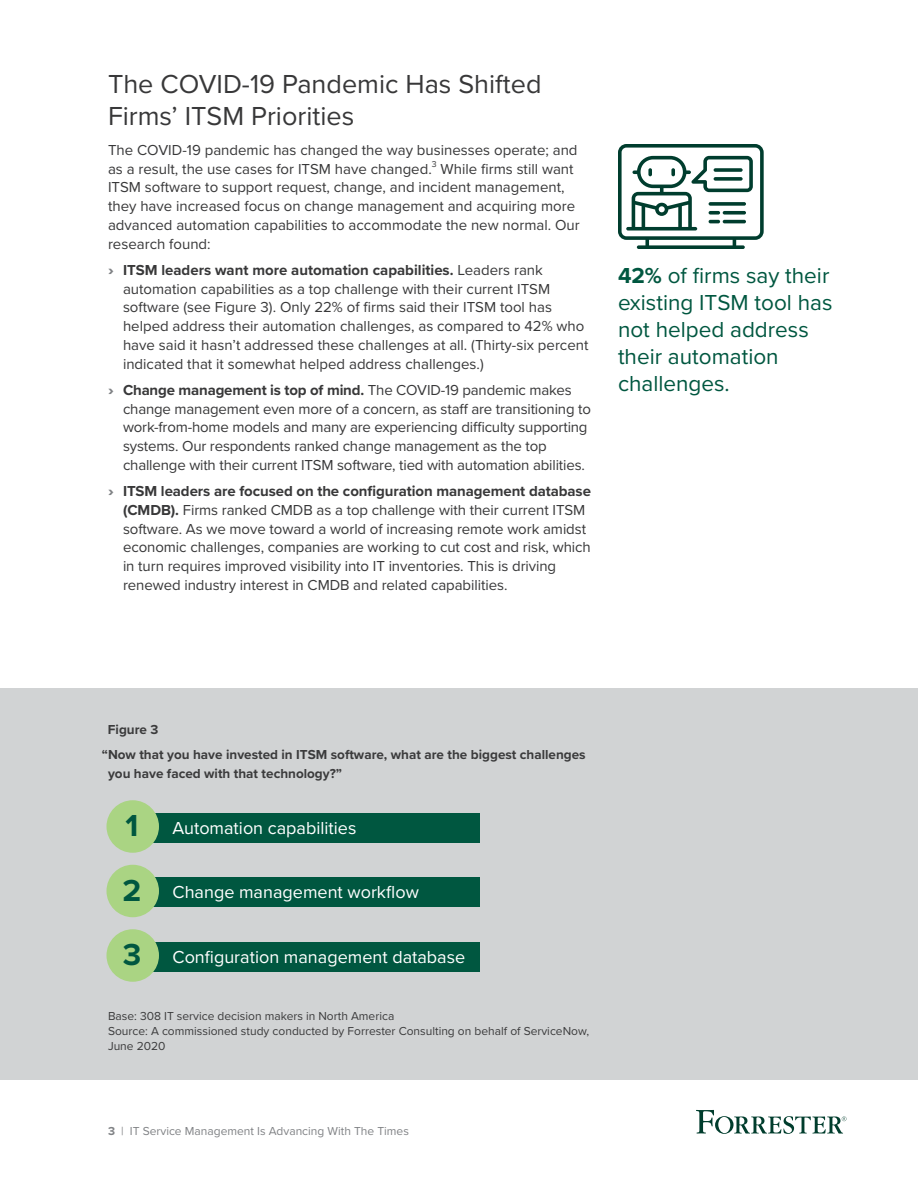
<style>
.page{position:relative;width:918px;height:1188px;background:#fff}
.page>*{position:absolute;margin:0;border:0;box-sizing:border-box;transform-origin:0 0}
.t1{font:27px/31.5px "Proxima Nova";color:#383839}
.t2{font:22.5px/27px "Proxima Nova";color:#005740}
.t3{font:18px "Proxima Nova";color:#fff}
.t4{font:15px/18.8px "Proxima Nova";color:#383839}
.t5{font:700 13.5px/25.5px "Proxima Nova";color:#3b3b3c}
.t6{font:12px/15px "Proxima Nova";color:#3b3b3c}
.t7{font:12px "Proxima Nova";color:#808285}
.s1{font-weight:900;color:#808285}
.s2{font-weight:700}
.s3{font-weight:700;font-size:31.5px;color:#005740}
</style>
<div class="page">
<svg style="left:696px;top:1110px;width:150px;height:24px"></svg>
<svg style="left:618px;top:144px;width:146px;height:105px"></svg>
<div style="left:0;top:688px;width:918px;height:392px;background:#d1d3d4"></div>
<div style="left:132px;top:942px;width:348px;height:30px;background:#005740"></div>
<div style="left:106px;top:929px;width:53px;height:53px;background:#aad483;border-radius:50%"></div>
<div style="left:132px;top:878px;width:348px;height:30px;background:#005740"></div>
<div style="left:106px;top:865px;width:53px;height:52px;background:#aad483;border-radius:50%"></div>
<div style="left:132px;top:813px;width:348px;height:30px;background:#005740"></div>
<div style="left:106px;top:800px;width:53px;height:53px;background:#aad483;border-radius:50%"></div>
<h1 class="t1" style="left:108px;top:67px;width:435px">The COVID-19 Pandemic Has Shifted<br>Firms’ ITSM Priorities</h1>
<p class="t4" style="left:108px;top:140px;width:473px">The COVID-19 pandemic has changed the way businesses operate; and as a result, the use cases for ITSM have changed.<sup>3</sup> While firms still want ITSM software to support request, change, and incident management, they have increased focus on change management and acquiring more advanced automation capabilities to accommodate the new normal. Our research found:</p>
<p class="t4" style="left:123px;top:260px;width:467px;text-indent:-15px"><span class="s1">›</span> <span class="s2">ITSM leaders want more automation capabilities.</span> Leaders rank automation capabilities as a top challenge with their current ITSM software (see Figure 3). Only 22% of firms said their ITSM tool has helped address their automation challenges, as compared to 42% who have said it hasn’t addressed these challenges at all. (Thirty-six percent indicated that it somewhat helped address challenges.)</p>
<p class="t4" style="left:123px;top:380px;width:469px;text-indent:-15px"><span class="s1">›</span> <span class="s2">Change management is top of mind.</span> The COVID-19 pandemic makes change management even more of a concern, as staff are transitioning to work-from-home models and many are experiencing difficulty supporting systems. Our respondents ranked change management as the top challenge with their current ITSM software, tied with automation abilities.</p>
<p class="t4" style="left:123px;top:481px;width:470px;text-indent:-15px"><span class="s1">›</span> <span class="s2">ITSM leaders are focused on the configuration management database (CMDB).</span> Firms ranked CMDB as a top challenge with their current ITSM software. As we move toward a world of increasing remote work amidst economic challenges, companies are working to cut cost and risk, which in turn requires improved visibility into IT inventories. This is driving renewed industry interest in CMDB and related capabilities.</p>
<h2 class="t2" style="left:618px;top:261px;width:216px"><span class="s2">42%</span> of firms say their existing ITSM tool has not helped address their automation challenges.</h2>
<p class="t5" style="left:102px;top:716px;width:485px;text-indent:6px">Figure 3<br>“Now that you have invested in ITSM software, what are the biggest challenges</p>
<p class="t5" style="left:108px;top:760px;width:236px">you have faced with that technology?”</p>
<p class="t3" style="left:126px;top:814px;width:232px"><span class="s3">1</span> Automation capabilities</p>
<p class="t3" style="left:123px;top:879px;width:298px"><span class="s3">2</span> Change management workflow</p>
<p class="t3" style="left:123px;top:943px;width:344px"><span class="s3">3</span> Configuration management database</p>
<p class="t6" style="left:108px;top:1008px;width:483px">Base: 308 IT service decision makers in North America<br>Source: A commissioned study conducted by Forrester Consulting on behalf of ServiceNow,<br>June 2020</p>
<p class="t7" style="left:108px;top:1122px;width:302px"><span class="s2">3</span> | IT Service Management Is Advancing With The Times</p>
</div>
